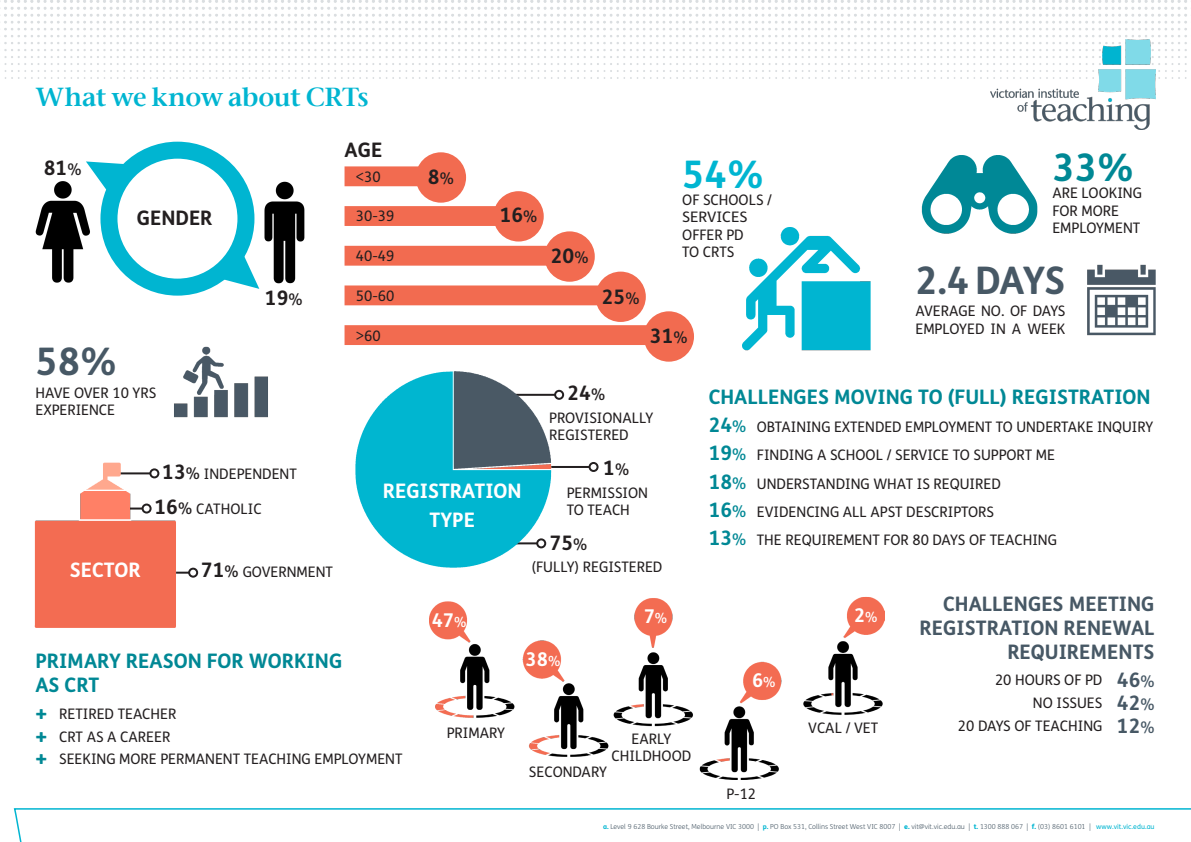
<style>
.page{position:relative;width:1191px;height:842px;background:#fff}
.page>*{position:absolute;margin:0;border:0;box-sizing:border-box;transform-origin:0 0}
.Body_Copy__2pt_after{font:700 38px "FS Me";letter-spacing:-.025em;color:#475865}
.Body_Copy__2pt_after-2{font:700 38px "FS Me";color:#008895}
.Body_Copy__2pt_after-3{font:700 38px "FS Me";color:#00b5d1}
.Page_Heading__teal{font:26px "Stone Serif ITC Semi";letter-spacing:-.02em;color:#00b5d1}
.Body_Copy__2pt_after-4{font:700 20px/24px "FS Me";color:#008895}
.Body_Copy__2pt_after-5{font:700 20px/24px "FS Me";color:#475865;text-align:right}
.Body_Copy__2pt_after-6{font:700 20px "FS Me";color:#231f20}
.Body_Copy__2pt_after-7{font:700 20px "FS Me";color:#fff}
.t1{font:800 20px "FS Me";color:#008895}
.Body_Copy__2pt_after-8{font:700 19px "FS Me";color:#fff}
.Body_Copy__2pt_after-9{font:14.5px/17.4px "FS Me";color:#231f20}
.t2{font:300 6.9px "FS Me";color:#475865}
.s1{font-weight:400;font-size:16px}
.s2{font-weight:700;font-size:20px}
.s3{font-size:16px}
.s4{font-weight:400;font-size:14px}
.s5{font-weight:700;color:#00b5d1}
.s6{font-weight:800;color:#00b5d1}
.s7{font-weight:400;color:#00b5d1}
</style>
<div class="page">
<svg style="left:13px;top:808px;width:1178px;height:34px"></svg>
<img style="left:353px;top:0;width:834px;height:79px">
<img style="left:990px;top:39px;width:165px;height:90px">
<img style="left:0;top:0;width:353px;height:79px">
<div style="left:100px;top:142px;width:154px;height:154px;border:17px solid #00b5d1;border-radius:50%"></div>
<svg style="left:218px;top:250px;width:41px;height:39px"></svg>
<svg style="left:86px;top:161px;width:43px;height:35px"></svg>
<img style="left:35px;top:181px;width:55px;height:102px">
<img style="left:264px;top:181px;width:40px;height:103px">
<img style="left:1087px;top:264px;width:69px;height:72px">
<img style="left:174px;top:346px;width:94px;height:72px">
<hr style="left:116px;top:572px;width:73px;height:2px;background:#231f20">
<div style="left:188px;top:568px;width:10px;height:10px;border:2px solid #231f20;border-radius:50%"></div>
<img style="left:34px;top:462px;width:145px;height:166px">
<hr style="left:546px;top:466px;width:43px;height:2px;background:#231f20">
<div style="left:588px;top:462px;width:10px;height:10px;border:2px solid #231f20;border-radius:50%"></div>
<div style="left:554px;top:390px;width:10px;height:10px;border:2px solid #231f20;border-radius:50%"></div>
<img style="left:355px;top:371px;width:199px;height:197px">
<img style="left:430px;top:596px;width:455px;height:184px">
<img style="left:921px;top:155px;width:117px;height:79px">
<img style="left:742px;top:227px;width:129px;height:124px">
<svg style="left:344px;top:166px;width:302px;height:179px"></svg>
<div style="left:416px;top:152px;width:50px;height:51px;background:#f26b50;border-radius:50%"></div>
<div style="left:493px;top:191px;width:51px;height:51px;background:#f26b50;border-radius:50%"></div>
<div style="left:544px;top:231px;width:51px;height:51px;background:#f26b50;border-radius:50%"></div>
<div style="left:595px;top:272px;width:51px;height:50px;background:#f26b50;border-radius:50%"></div>
<div style="left:643px;top:311px;width:51px;height:51px;background:#f26b50;border-radius:50%"></div>
<p class="Page_Heading__teal" style="left:35px;top:81px;width:335px">What we know about CRTs</p>
<p class="Body_Copy__2pt_after-6" style="left:44px;top:153px;width:39px">81<span class="s1">%</span></p>
<p class="Body_Copy__2pt_after-6" style="left:137px;top:203px;width:77px">GENDER</p>
<p class="Body_Copy__2pt_after-6" style="left:265px;top:283px;width:39px">19<span class="s1">%</span></p>
<p class="Body_Copy__2pt_after-6" style="left:344px;top:134px;width:39px">AGE</p>
<p class="Body_Copy__2pt_after-9" style="left:356px;top:168px;width:26px">&lt;30</p>
<p class="Body_Copy__2pt_after-9" style="left:356px;top:207px;width:40px">30-39</p>
<p class="Body_Copy__2pt_after-9" style="left:356px;top:247px;width:40px">40-49</p>
<p class="Body_Copy__2pt_after-9" style="left:356px;top:287px;width:40px">50-60</p>
<p class="Body_Copy__2pt_after-9" style="left:356px;top:326px;width:26px">&gt;60</p>
<p class="Body_Copy__2pt_after-6" style="left:428px;top:161px;width:27px">8<span class="s1">%</span></p>
<p class="Body_Copy__2pt_after-6" style="left:500px;top:200px;width:39px">16<span class="s1">%</span></p>
<p class="Body_Copy__2pt_after-6" style="left:551px;top:241px;width:39px">20<span class="s1">%</span></p>
<p class="Body_Copy__2pt_after-3" style="left:682px;top:145px;width:83px">54%</p>
<p class="Body_Copy__2pt_after-9" style="left:682px;top:191px;width:91px">OF SCHOOLS /<br>SERVICES<br>OFFER PD<br>TO CRTS</p>
<p class="Body_Copy__2pt_after-6" style="left:602px;top:281px;width:39px">25<span class="s1">%</span></p>
<p class="Body_Copy__2pt_after-6" style="left:650px;top:321px;width:39px">31<span class="s1">%</span></p>
<p class="Body_Copy__2pt_after-2" style="left:1052px;top:138px;width:83px">33%</p>
<p class="Body_Copy__2pt_after-9" style="left:1052px;top:184px;width:91px">ARE LOOKING<br>FOR MORE<br>EMPLOYMENT</p>
<p class="Body_Copy__2pt_after" style="left:915px;top:251px;width:151px">2.4 DAYS</p>
<p class="Body_Copy__2pt_after-9" style="left:915px;top:302px;width:152px">AVERAGE NO. OF DAYS<br>EMPLOYED IN A WEEK</p>
<p class="Body_Copy__2pt_after" style="left:35px;top:333px;width:83px">58%</p>
<p class="Body_Copy__2pt_after-9" style="left:35px;top:384px;width:122px">HAVE OVER 10 YRS<br>EXPERIENCE</p>
<p class="Body_Copy__2pt_after-9" style="left:162px;top:465px;width:136px"><span class="s2">13</span><span class="s3">%</span> INDEPENDENT</p>
<p class="Body_Copy__2pt_after-9" style="left:154px;top:500px;width:109px"><span class="s2">16</span><span class="s3">%</span> CATHOLIC</p>
<p class="Body_Copy__2pt_after-7" style="left:70px;top:555px;width:72px">SECTOR</p>
<p class="Body_Copy__2pt_after-9" style="left:201px;top:563px;width:133px"><span class="s2">71</span><span class="s3">%</span> GOVERNMENT</p>
<p class="Body_Copy__2pt_after-7" style="left:383px;top:475px;width:140px">REGISTRATION</p>
<p class="Body_Copy__2pt_after-7" style="left:429px;top:505px;width:47px">TYPE</p>
<p class="Body_Copy__2pt_after-6" style="left:567px;top:378px;width:39px">24<span class="s1">%</span></p>
<p class="Body_Copy__2pt_after-9" style="left:549px;top:409px;width:106px">PROVISIONALLY<br>REGISTERED</p>
<p class="Body_Copy__2pt_after-6" style="left:603px;top:453px;width:27px">1<span class="s1">%</span></p>
<p class="Body_Copy__2pt_after-9" style="left:566px;top:484px;width:83px">PERMISSION<br>TO TEACH</p>
<p class="Body_Copy__2pt_after-6" style="left:549px;top:527px;width:39px">75<span class="s1">%</span></p>
<p class="Body_Copy__2pt_after-9" style="left:531px;top:558px;width:133px">(FULLY) REGISTERED</p>
<p class="Body_Copy__2pt_after-8" style="left:432px;top:605px;width:36px">47<span class="s4">%</span></p>
<p class="Body_Copy__2pt_after-8" style="left:643px;top:601px;width:25px">7<span class="s4">%</span></p>
<p class="Body_Copy__2pt_after-4" style="left:35px;top:648px;width:308px">PRIMARY REASON FOR WORKING<br>AS CRT</p>
<p class="t1" style="left:35px;top:698px;width:13px">+</p>
<p class="Body_Copy__2pt_after-9" style="left:59px;top:705px;width:119px">RETIRED TEACHER</p>
<p class="t1" style="left:35px;top:721px;width:13px">+</p>
<p class="Body_Copy__2pt_after-9" style="left:59px;top:727px;width:113px">CRT AS A CAREER</p>
<p class="t1" style="left:35px;top:743px;width:13px">+</p>
<p class="Body_Copy__2pt_after-9" style="left:59px;top:750px;width:345px">SEEKING MORE PERMANENT TEACHING EMPLOYMENT</p>
<p class="Body_Copy__2pt_after-8" style="left:525px;top:644px;width:36px">38<span class="s4">%</span></p>
<p class="Body_Copy__2pt_after-9" style="left:447px;top:724px;width:60px">PRIMARY</p>
<p class="Body_Copy__2pt_after-9" style="left:611px;top:730px;width:81px;text-align:center">EARLY<br>CHILDHOOD</p>
<p class="Body_Copy__2pt_after-9" style="left:529px;top:763px;width:79px">SECONDARY</p>
<p class="Body_Copy__2pt_after-4" style="left:708px;top:383px;width:443px">CHALLENGES MOVING TO (FULL) REGISTRATION</p>
<p class="Body_Copy__2pt_after-4" style="left:708px;top:412px;width:39px">24<span class="s1">%</span></p>
<p class="Body_Copy__2pt_after-9" style="left:757px;top:418px;width:398px">OBTAINING EXTENDED EMPLOYMENT TO UNDERTAKE INQUIRY</p>
<p class="Body_Copy__2pt_after-4" style="left:708px;top:440px;width:39px">19<span class="s1">%</span></p>
<p class="Body_Copy__2pt_after-9" style="left:757px;top:446px;width:299px">FINDING A SCHOOL / SERVICE TO SUPPORT ME</p>
<p class="Body_Copy__2pt_after-4" style="left:708px;top:468px;width:39px">18<span class="s1">%</span></p>
<p class="Body_Copy__2pt_after-9" style="left:757px;top:475px;width:245px">UNDERSTANDING WHAT IS REQUIRED</p>
<p class="Body_Copy__2pt_after-4" style="left:708px;top:497px;width:39px">16<span class="s1">%</span></p>
<p class="Body_Copy__2pt_after-9" style="left:757px;top:503px;width:239px">EVIDENCING ALL APST DESCRIPTORS</p>
<p class="Body_Copy__2pt_after-4" style="left:708px;top:525px;width:39px">13<span class="s1">%</span></p>
<p class="Body_Copy__2pt_after-9" style="left:757px;top:531px;width:301px">THE REQUIREMENT FOR 80 DAYS OF TEACHING</p>
<p class="Body_Copy__2pt_after-8" style="left:752px;top:665px;width:25px">6<span class="s4">%</span></p>
<p class="Body_Copy__2pt_after-9" style="left:726px;top:785px;width:31px">P-12</p>
<p class="Body_Copy__2pt_after-8" style="left:854px;top:600px;width:25px">2<span class="s4">%</span></p>
<p class="Body_Copy__2pt_after-9" style="left:808px;top:719px;width:71px">VCAL / VET</p>
<p class="Body_Copy__2pt_after-5" style="left:919px;top:591px;width:236px">CHALLENGES MEETING<br>REGISTRATION RENEWAL<br>REQUIREMENTS</p>
<p class="Body_Copy__2pt_after-9" style="left:995px;top:671px;width:109px">20 HOURS OF PD</p>
<p class="Body_Copy__2pt_after-5" style="left:1116px;top:667px;width:39px">46<span class="s1">%</span></p>
<p class="Body_Copy__2pt_after-9" style="left:1033px;top:694px;width:71px">NO ISSUES</p>
<p class="Body_Copy__2pt_after-5" style="left:1116px;top:690px;width:39px">42<span class="s1">%</span></p>
<p class="Body_Copy__2pt_after-9" style="left:958px;top:717px;width:146px">20 DAYS OF TEACHING</p>
<p class="Body_Copy__2pt_after-5" style="left:1116px;top:713px;width:39px">12<span class="s1">%</span></p>
<p class="t2" style="left:603px;top:822px;width:553px"><span class="s5">a.</span> Level 9 628 Bourke Street, Melbourne VIC 3000 | <span class="s5">p.</span> PO Box 531, Collins Street West VIC 8007 | <span class="s6">e.</span> vit@vit.vic.edu.au | <span class="s6">t.</span> 1300 888 067 | <span class="s6">f.</span> (03) 8601 6101 | <span class="s7">www.vit.vic.edu.au</span></p>
</div>
